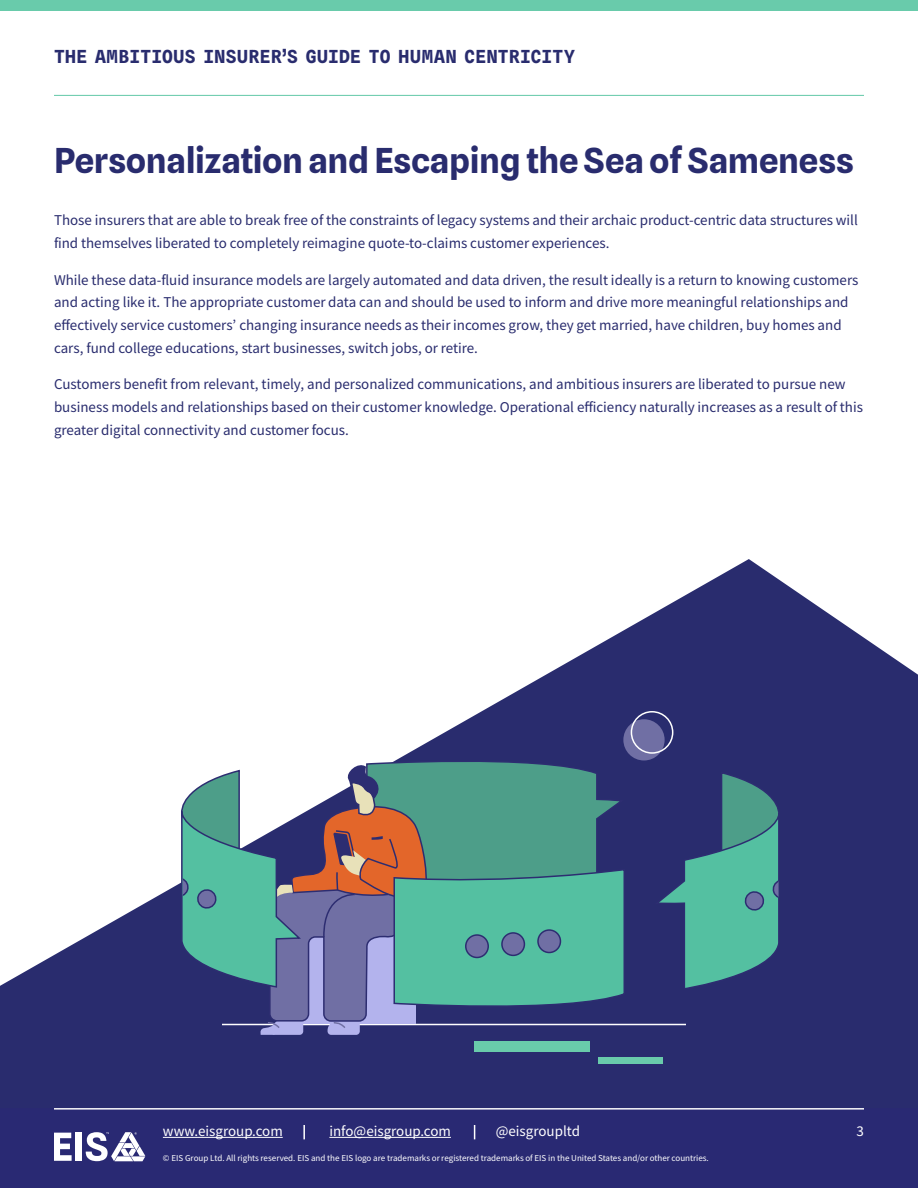
<style>
.page{position:relative;width:918px;height:1188px;background:#fff}
.page>*{position:absolute;margin:0;border:0;box-sizing:border-box;transform-origin:0 0}
.t1{font:700 34.5px "Spline Sans";letter-spacing:-.01em;color:#292c6e}
.t2{font:18px "Spline Sans Mono";letter-spacing:.025em;color:#292c6e}
.t3{font:15px/22.8px "Source Sans Variable";color:#292c6e}
.t4{font:15px "Source Sans Variable";color:#fff}
.t5{font:9px "Source Sans Variable";color:#fff}
</style>
<div class="page">
<div style="left:0;top:1066px;width:918px;height:122px;background:#292973"></div>
<div style="left:0;top:0;width:918px;height:11px;background:#69cbab"></div>
<hr style="left:54px;top:95px;width:810px;height:1px;background:#69cbab">
<hr style="left:54px;top:1108px;width:810px;height:2px;background:#fff">
<hr style="left:163px;top:1137px;width:120px;height:1px;background:#fff">
<hr style="left:329px;top:1137px;width:122px;height:1px;background:#fff">
<svg style="left:303px;top:1125px;width:2px;height:14px"></svg>
<svg style="left:474px;top:1125px;width:1px;height:14px"></svg>
<svg style="left:54px;top:1133px;width:18px;height:28px"></svg>
<div style="left:76px;top:1133px;width:6px;height:28px;background:#fff"></div>
<svg style="left:86px;top:1132px;width:59px;height:29px"></svg>
<svg style="left:0;top:559px;width:918px;height:507px"></svg>
<hr style="left:222px;top:1024px;width:464px;height:1px;background:#fff">
<svg style="left:180px;top:742px;width:446px;height:293px;background:#689297"></svg>
<svg style="left:653px;top:744px;width:127px;height:246px;background:#3d6f84"></svg>
<div style="left:474px;top:1041px;width:115px;height:11px;background:#69cbab"></div>
<div style="left:599px;top:1058px;width:64px;height:6px;background:#69cbab"></div>
<div style="left:623px;top:719px;width:42px;height:41px;background:#706fa4;border-radius:50%"></div>
<div style="left:631px;top:711px;width:42px;height:43px;border:2px solid #fff;border-radius:50%"></div>
<p class="t2" style="left:54px;top:45px;width:523px">THE AMBITIOUS INSURER’S GUIDE TO HUMAN CENTRICITY</p>
<h1 class="t1" style="left:54px;top:138px;width:802px">Personalization and Escaping the Sea of Sameness</h1>
<p class="t3" style="left:54px;top:209px;width:805px">Those insurers that are able to break free of the constraints of legacy systems and their archaic product-centric data structures will find themselves liberated to completely reimagine quote-to-claims customer experiences.</p>
<p class="t3" style="left:54px;top:268px;width:806px">While these data-fluid insurance models are largely automated and data driven, the result ideally is a return to knowing customers and acting like it. The appropriate customer data can and should be used to inform and drive more meaningful relationships and effectively service customers’ changing insurance needs as their incomes grow, they get married, have children, buy homes and cars, fund college educations, start businesses, switch jobs, or retire.</p>
<p class="t3" style="left:54px;top:373px;width:810px">Customers benefit from relevant, timely, and personalized communications, and ambitious insurers are liberated to pursue new business models and relationships based on their customer knowledge. Operational efficiency naturally increases as a result of this greater digital connectivity and customer focus.</p>
<p class="t4" style="left:163px;top:1122px;width:121px">www.eisgroup.com</p>
<p class="t4" style="left:329px;top:1122px;width:123px">info@eisgroup.com</p>
<p class="t4" style="left:496px;top:1122px;width:86px">@eisgroupltd</p>
<p class="t5" style="left:163px;top:1152px;width:547px">© EIS Group Ltd. All rights reserved. EIS and the EIS logo are trademarks or registered trademarks of EIS in the United States and/or other countries.</p>
<p class="t4" style="left:857px;top:1122px;width:9px">3</p>
</div>
